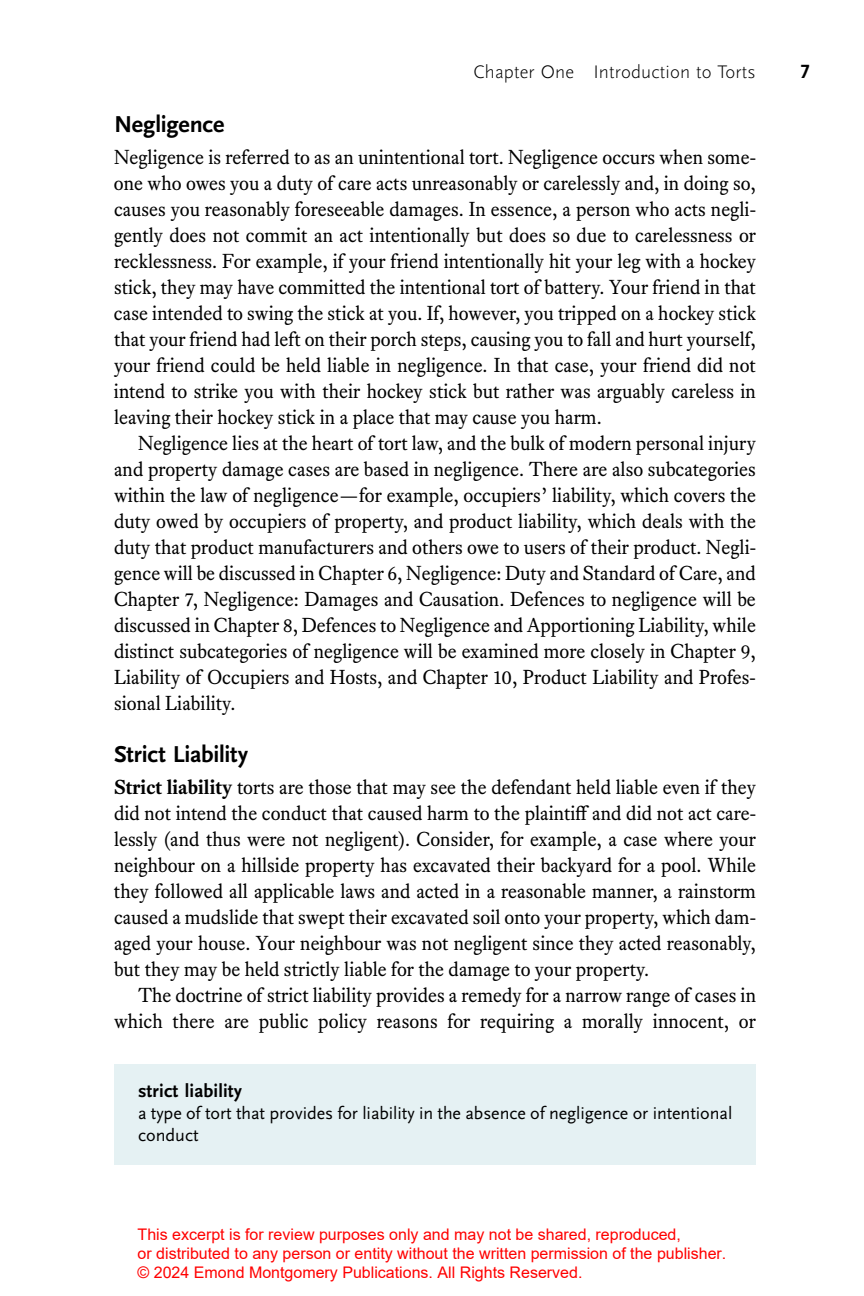
<style>
.page{position:relative;width:864px;height:1296px;background:#fff}
.page>*{position:absolute;margin:0;border:0;box-sizing:border-box;transform-origin:0 0}
.t1{font:700 24px "Scala Sans OT";letter-spacing:-.01em;color:#000}
.t2{font:20px/26px "Equity Text B";color:#000;text-align:justify}
.t3{font:700 20px "Scala Sans OT";color:#000}
.t4{font:300 19px "Scala Sans OT";letter-spacing:.005em;color:#000}
.t5{font:700 19px "Scala Sans OT";letter-spacing:.01em;color:#000}
.t6{font:18px/22px "Scala Sans OT";letter-spacing:-.005em;color:#000}
.t7{font:16px/19.2px "Arial";color:#f00}
.s1{font-weight:700}
</style>
<div class="page">
<div style="left:114px;top:1064px;width:642px;height:101px;background:#e5f1f3"></div>
<p class="t4" style="left:474px;top:61px;width:284px">Chapter One Introduction to Torts</p>
<p class="t3" style="left:800px;top:60px;width:11px">7</p>
<p class="t1" style="left:114px;top:110px;width:112px">Negligence</p>
<p class="t2" style="left:114px;top:144px;width:644px">Negligence is referred to as an unintentional tort. Negligence occurs when some&shy;one who owes you a duty of care acts unreasonably or carelessly and, in doing so, causes you reasonably foreseeable damages. In essence, a person who acts negli&shy;gently does not commit an act intentionally but does so due to carelessness or recklessness. For example, if your friend intentionally hit your leg with a hockey stick, they may have committed the intentional tort of battery. Your friend in that case intended to swing the stick at you. If, however, you tripped on a hockey stick that your friend had left on their porch steps, causing you to fall and hurt yourself, your friend could be held liable in negligence. In that case, your friend did not intend to strike you with their hockey stick but rather was arguably careless in leaving their hockey stick in a place that may cause you harm.</p>
<p class="t2" style="left:114px;top:430px;width:644px;text-indent:24px">Negligence lies at the heart of tort law, and the bulk of modern personal injury and property damage cases are based in negligence. There are also subcategories within the law of negligence—for example, occupiers’ liability, which covers the duty owed by occupiers of property, and product liability, which deals with the duty that product manufacturers and others owe to users of their product. Negli&shy;gence will be discussed in Chapter 6, Negligence: Duty and Standard of Care, and Chapter 7, Negligence: Damages and Causation. Defences to negligence will be discussed in Chapter 8, Defences to Negligence and Apportioning Liability, while distinct subcategories of negligence will be examined more closely in Chapter 9, Liability of Occupiers and Hosts, and Chapter 10, Product Liability and Profes&shy;sional Liability.</p>
<p class="t1" style="left:114px;top:740px;width:136px">Strict Liability</p>
<p class="t2" style="left:114px;top:774px;width:644px"><span class="s1">Strict liability</span> torts are those that may see the defendant held liable even if they did not intend the conduct that caused harm to the plaintiff and did not act care&shy;lessly (and thus were not negligent). Consider, for example, a case where your neighbour on a hillside property has excavated their backyard for a pool. While they followed all applicable laws and acted in a reasonable manner, a rainstorm caused a mudslide that swept their excavated soil onto your property, which dam&shy;aged your house. Your neighbour was not negligent since they acted reasonably, but they may be held strictly liable for the damage to your property.</p>
<p class="t2" style="left:114px;top:982px;width:644px;text-align:right">The doctrine of strict liability provides a remedy for a narrow range of cases in which there are public policy reasons for requiring a morally innocent, or</p>
<p class="t5" style="left:138px;top:1080px;width:106px">strict liability</p>
<p class="t6" style="left:138px;top:1102px;width:596px">a type of tort that provides for liability in the absence of negligence or intentional conduct</p>
<p class="t7" style="left:138px;top:1225px;width:590px">This excerpt is for review purposes only and may not be shared, reproduced,<br>or distributed to any person or entity without the written permission of the publisher. © 2024 Emond Montgomery Publications. All Rights Reserved.</p>
</div>
